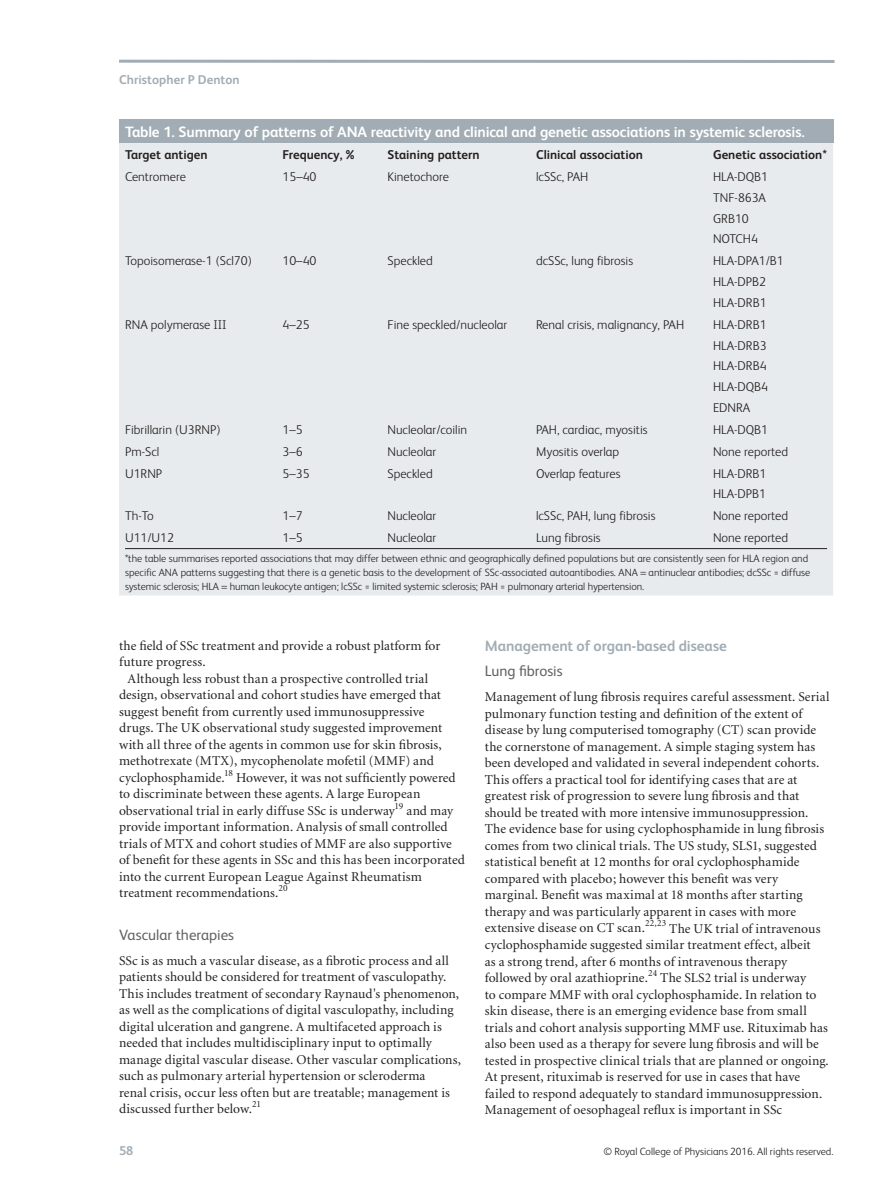
<style>
.page{position:relative;width:893px;height:1191px;background:#fff}
.page>*{position:absolute;margin:0;border:0;box-sizing:border-box;transform-origin:0 0}
.t1{font:700 15px "FS Albert";letter-spacing:-.01em;color:#fff}
.t2{font:700 15px "FS Albert";color:#a1acb4}
.t3{font:15px "FS Albert";color:#636366}
.t4{font:13.5px/16.5px "Minion";letter-spacing:.005em;color:#231f20}
.t5{font:300 12.75px/20.7px "FS Albert";color:#231f20}
.t6{font:700 12.75px "FS Albert";color:#231f20}
.t7{font:700 12.75px "FS Albert";letter-spacing:.01em;color:#a1acb4}
.t8{font:300 10.5px/13.5px "FS Albert";color:#231f20}
</style>
<div class="page">
<hr style="left:119px;top:60px;width:715px;height:3px;background:#a1acb4">
<div style="left:119px;top:119px;width:714px;height:24px;background:#a1acb4"></div>
<div style="left:119px;top:143px;width:714px;height:452px;background:#e7ebed"></div>
<hr style="left:125px;top:548px;width:702px;height:1px;background:#231f20">
<svg style="left:640px;top:572px;width:6px;height:2px"></svg>
<svg style="left:222px;top:585px;width:5px;height:3px"></svg>
<p class="t7" style="left:119px;top:74px;width:122px">Christopher P Denton</p>
<p class="t1" style="left:125px;top:126px;width:681px">Table 1. Summary of patterns of ANA reactivity and clinical and genetic associations in systemic sclerosis.</p>
<p class="t6" style="left:125px;top:149px;width:84px">Target antigen</p>
<p class="t6" style="left:283px;top:149px;width:74px">Frequency, %</p>
<p class="t6" style="left:388px;top:149px;width:94px">Staining pattern</p>
<p class="t6" style="left:536px;top:149px;width:108px">Clinical association</p>
<p class="t6" style="left:713px;top:149px;width:115px">Genetic association*</p>
<p class="t5" style="left:125px;top:168px;width:62px">Centromere</p>
<p class="t5" style="left:283px;top:168px;width:35px">15–40</p>
<p class="t5" style="left:388px;top:168px;width:63px">Kinetochore</p>
<p class="t5" style="left:536px;top:168px;width:54px">lcSSc, PAH</p>
<p class="t5" style="left:713px;top:168px;width:57px">HLA-DQB1<br>TNF-863A<br>GRB10<br>NOTCH4</p>
<p class="t5" style="left:125px;top:252px;width:128px">Topoisomerase-1 (Scl70)</p>
<p class="t5" style="left:283px;top:252px;width:35px">10–40</p>
<p class="t5" style="left:388px;top:252px;width:47px">Speckled</p>
<p class="t5" style="left:536px;top:252px;width:99px">dcSSc, lung fibrosis</p>
<p class="t5" style="left:713px;top:252px;width:72px">HLA-DPA1/B1<br>HLA-DPB2<br>HLA-DRB1</p>
<p class="t5" style="left:125px;top:315px;width:103px">RNA polymerase III</p>
<p class="t5" style="left:283px;top:315px;width:29px">4–25</p>
<p class="t5" style="left:388px;top:315px;width:121px">Fine speckled/nucleolar</p>
<p class="t5" style="left:536px;top:315px;width:150px">Renal crisis, malignancy, PAH</p>
<p class="t5" style="left:713px;top:315px;width:57px">HLA-DRB1<br>HLA-DRB3<br>HLA-DRB4<br>HLA-DQB4<br>EDNRA</p>
<p class="t5" style="left:125px;top:420px;width:97px">Fibrillarin (U3RNP)</p>
<p class="t5" style="left:283px;top:420px;width:22px">1–5</p>
<p class="t5" style="left:388px;top:420px;width:81px">Nucleolar/coilin</p>
<p class="t5" style="left:536px;top:420px;width:113px">PAH, cardiac, myositis</p>
<p class="t5" style="left:713px;top:420px;width:57px">HLA-DQB1</p>
<p class="t5" style="left:125px;top:442px;width:36px">Pm-Scl</p>
<p class="t5" style="left:283px;top:442px;width:22px">3–6</p>
<p class="t5" style="left:388px;top:442px;width:50px">Nucleolar</p>
<p class="t5" style="left:536px;top:442px;width:85px">Myositis overlap</p>
<p class="t5" style="left:713px;top:442px;width:77px">None reported</p>
<p class="t5" style="left:125px;top:464px;width:39px">U1RNP</p>
<p class="t5" style="left:283px;top:464px;width:29px">5–35</p>
<p class="t5" style="left:388px;top:464px;width:47px">Speckled</p>
<p class="t5" style="left:536px;top:464px;width:86px">Overlap features</p>
<p class="t5" style="left:713px;top:464px;width:55px">HLA-DRB1<br>HLA-DPB1</p>
<p class="t5" style="left:125px;top:507px;width:30px">Th-To</p>
<p class="t5" style="left:283px;top:507px;width:22px">1–7</p>
<p class="t5" style="left:388px;top:507px;width:50px">Nucleolar</p>
<p class="t5" style="left:536px;top:507px;width:121px">lcSSc, PAH, lung fibrosis</p>
<p class="t5" style="left:713px;top:507px;width:77px">None reported</p>
<p class="t5" style="left:125px;top:529px;width:51px">U11/U12</p>
<p class="t5" style="left:283px;top:529px;width:22px">1–5</p>
<p class="t5" style="left:388px;top:529px;width:50px">Nucleolar</p>
<p class="t5" style="left:536px;top:529px;width:66px">Lung fibrosis</p>
<p class="t5" style="left:713px;top:529px;width:77px">None reported</p>
<p class="t8" style="left:125px;top:553px;width:687px">*the table summarises reported associations that may differ between ethnic and geographically defined populations but are consistently seen for HLA region and specific ANA patterns suggesting that there is a genetic basis to the development of SSc-associated autoantibodies. ANA antinuclear antibodies; dcSSc = diffuse systemic sclerosis; HLA human leukocyte antigen; lcSSc = limited systemic sclerosis; PAH = pulmonary arterial hypertension.</p>
<p class="t4" style="left:119px;top:638px;width:323px">the field of SSc treatment and provide a robust platform for future progress.</p>
<p class="t4" style="left:119px;top:671px;width:347px;text-indent:9px">Although less robust than a prospective controlled trial design, observational and cohort studies have emerged that suggest benefit from currently used immunosuppressive<br>drugs. The UK observational study suggested improvement with all three of the agents in common use for skin fibrosis, methotrexate (MTX), mycophenolate mofetil (MMF) and cyclophosphamide. <sup>18</sup> However, it was not sufficiently powered to discriminate between these agents. A large European observational trial in early diffuse SSc is underway <sup>19</sup> and may provide important information. Analysis of small controlled trials of MTX and cohort studies of MMF are also supportive of benefit for these agents in SSc and this has been incorporated into the current European League Against Rheumatism treatment recommendations. <sup>20</sup></p>
<p class="t3" style="left:119px;top:929px;width:117px">Vascular therapies</p>
<p class="t4" style="left:119px;top:953px;width:343px">SSc is as much a vascular disease, as a fibrotic process and all patients should be considered for treatment of vasculopathy.<br>This includes treatment of secondary Raynaud's phenomenon, as well as the complications of digital vasculopathy, including digital ulceration and gangrene. A multifaceted approach is needed that includes multidisciplinary input to optimally manage digital vascular disease. Other vascular complications, such as pulmonary arterial hypertension or scleroderma<br>renal crisis, occur less often but are treatable; management is discussed further below. <sup>21</sup></p>
<p class="t2" style="left:485px;top:640px;width:244px">Management of organ-based disease</p>
<p class="t3" style="left:485px;top:666px;width:79px">Lung fibrosis</p>
<p class="t4" style="left:485px;top:690px;width:346px">Management of lung fibrosis requires careful assessment. Serial pulmonary function testing and definition of the extent of disease by lung computerised tomography (CT) scan provide the cornerstone of management. A simple staging system has been developed and validated in several independent cohorts.<br>This offers a practical tool for identifying cases that are at greatest risk of progression to severe lung fibrosis and that should be treated with more intensive immunosuppression.<br>The evidence base for using cyclophosphamide in lung fibrosis comes from two clinical trials. The US study, SLS1, suggested statistical benefit at 12 months for oral cyclophosphamide compared with placebo; however this benefit was very marginal. Benefit was maximal at 18 months after starting therapy and was particularly apparent in cases with more extensive disease on CT scan. <sup>22,23</sup> The UK trial of intravenous cyclophosphamide suggested similar treatment effect, albeit<br>as a strong trend, after 6 months of intravenous therapy followed by oral azathioprine. <sup>24</sup> The SLS2 trial is underway<br>to compare MMF with oral cyclophosphamide. In relation to skin disease, there is an emerging evidence base from small trials and cohort analysis supporting MMF use. Rituximab has also been used as a therapy for severe lung fibrosis and will be tested in prospective clinical trials that are planned or ongoing.<br>At present, rituximab is reserved for use in cases that have failed to respond adequately to standard immunosuppression.<br>Management of oesophageal reflux is important in SSc</p>
<p class="t7" style="left:119px;top:1145px;width:16px">58</p>
<p class="t8" style="left:604px;top:1145px;width:231px">© Royal College of Physicians 2016. All rights reserved.</p>
</div>
